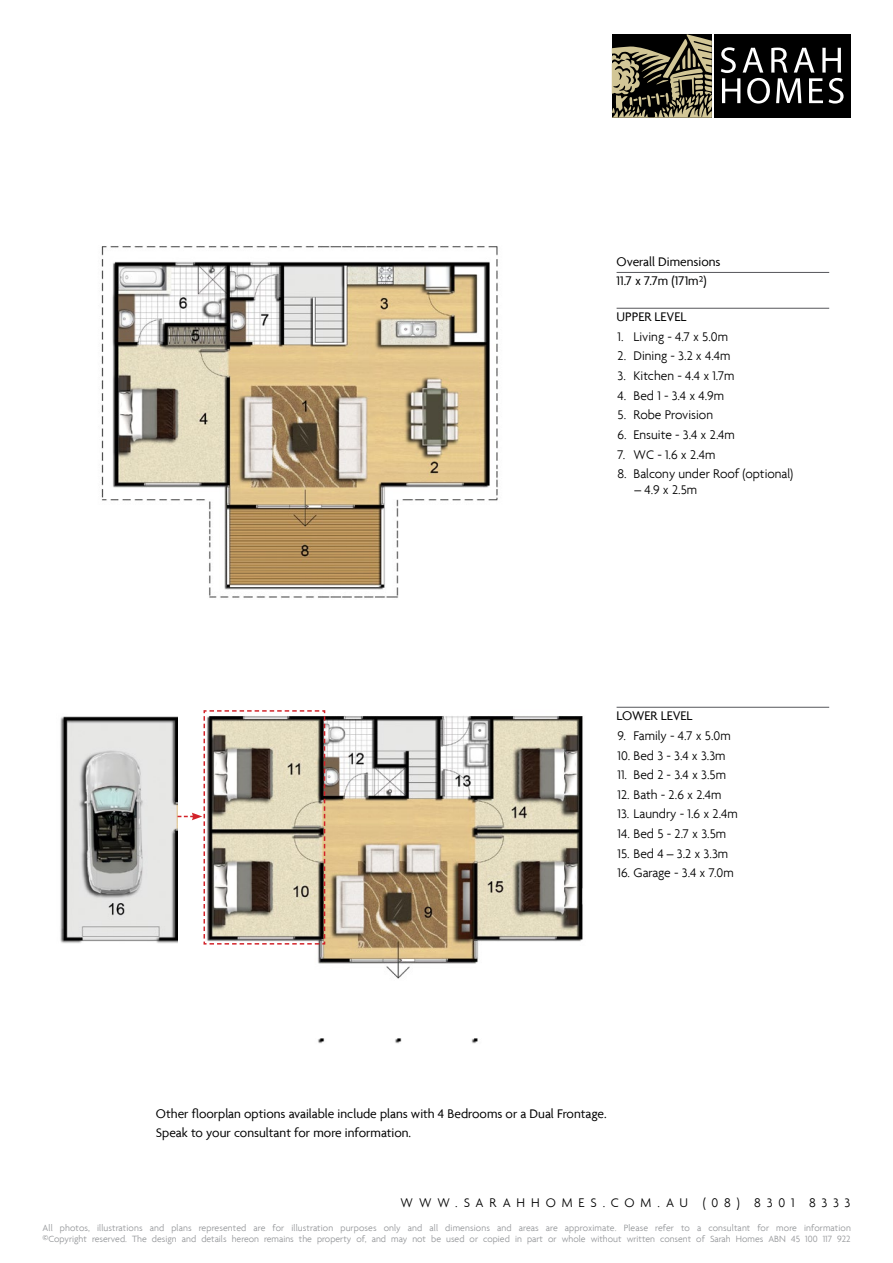
<style>
.page{position:relative;width:893px;height:1263px;background:#fff}
.page>*{position:absolute;margin:0;border:0;box-sizing:border-box;transform-origin:0 0}
.t1{font:300 13.5px "Agenda";color:#000}
.t2{font:13.5px/19.6px "Agenda";color:#000}
.t3{font:300 13.5px "Agenda";letter-spacing:.435em;color:#000}
.t4{font:300 9.75px/11.2px "Agenda";color:#939598}
</style>
<div class="page">
<img style="left:317px;top:716px;width:266px;height:328px">
<img style="left:101px;top:246px;width:397px;height:352px">
<hr style="left:617px;top:272px;width:212px;height:1px;background:#55565a">
<hr style="left:617px;top:308px;width:212px;height:1px;background:#55565a">
<hr style="left:617px;top:707px;width:212px;height:1px;background:#55565a">
<img style="left:60px;top:716px;width:118px;height:227px">
<svg style="left:178px;top:710px;width:148px;height:235px"></svg>
<div style="left:714px;top:34px;width:136px;height:84px;background:#000"></div>
<svg style="left:612px;top:34px;width:100px;height:84px;background:#5d5742"></svg>
<svg style="left:721px;top:47px;width:123px;height:57px"></svg>
<h1 class="t2" style="left:617px;top:251px;width:105px">Overall Dimensions<br>11.7 x 7.7m (171m²)</h1>
<h1 class="t2" style="left:617px;top:307px;width:71px">UPPER LEVEL</h1>
<h1 class="t1" style="left:618px;top:329px;width:112px">1. Living - 4.7 x 5.0m</h1>
<h1 class="t1" style="left:618px;top:348px;width:114px">2. Dining - 3.2 x 4.4m</h1>
<h1 class="t1" style="left:618px;top:368px;width:119px">3. Kitchen - 4.4 x 1.7m</h1>
<h1 class="t1" style="left:618px;top:387px;width:108px">4. Bed 1 - 3.4 x 4.9m</h1>
<h1 class="t1" style="left:618px;top:407px;width:97px">5. Robe Provision</h1>
<h1 class="t1" style="left:618px;top:427px;width:119px">6. Ensuite - 3.4 x 2.4m</h1>
<h1 class="t1" style="left:618px;top:446px;width:99px">7. WC - 1.6 x 2.4m</h1>
<h1 class="t1" style="left:618px;top:466px;width:177px">8. Balcony under Roof (optional)</h1>
<h1 class="t1" style="left:635px;top:482px;width:64px">– 4.9 x 2.5m</h1>
<h1 class="t2" style="left:617px;top:706px;width:77px">LOWER LEVEL</h1>
<h1 class="t1" style="left:618px;top:728px;width:115px">9. Family - 4.7 x 5.0m</h1>
<h1 class="t1" style="left:618px;top:747px;width:110px">10. Bed 3 - 3.4 x 3.3m</h1>
<h1 class="t1" style="left:618px;top:767px;width:110px">11. Bed 2 - 3.4 x 3.5m</h1>
<h1 class="t1" style="left:618px;top:786px;width:105px">12. Bath - 2.6 x 2.4m</h1>
<h1 class="t1" style="left:618px;top:806px;width:122px">13. Laundry - 1.6 x 2.4m</h1>
<h1 class="t1" style="left:618px;top:826px;width:110px">14. Bed 5 - 2.7 x 3.5m</h1>
<h1 class="t1" style="left:618px;top:845px;width:112px">15. Bed 4 – 3.2 x 3.3m</h1>
<h1 class="t1" style="left:618px;top:865px;width:118px">16. Garage - 3.4 x 7.0m</h1>
<h1 class="t2" style="left:156px;top:1103px;width:452px">Other floorplan options available include plans with 4 Bedrooms or a Dual Frontage.<br>Speak to your consultant for more information.</h1>
<h1 class="t3" style="left:400px;top:1194px;width:451px">WWW.SARAHHOMES.COM.AU (08) 8301 8333</h1>
<p class="t4" style="left:43px;top:1222px;width:810px">All photos, illustrations and plans represented are for illustration purposes only and all dimensions and areas are approximate. Please refer to a consultant for more information ©Copyright reserved. The design and details hereon remains the property of, and may not be used or copied in part or whole without written consent of Sarah Homes ABN 45 100 117 922</p>
</div>
